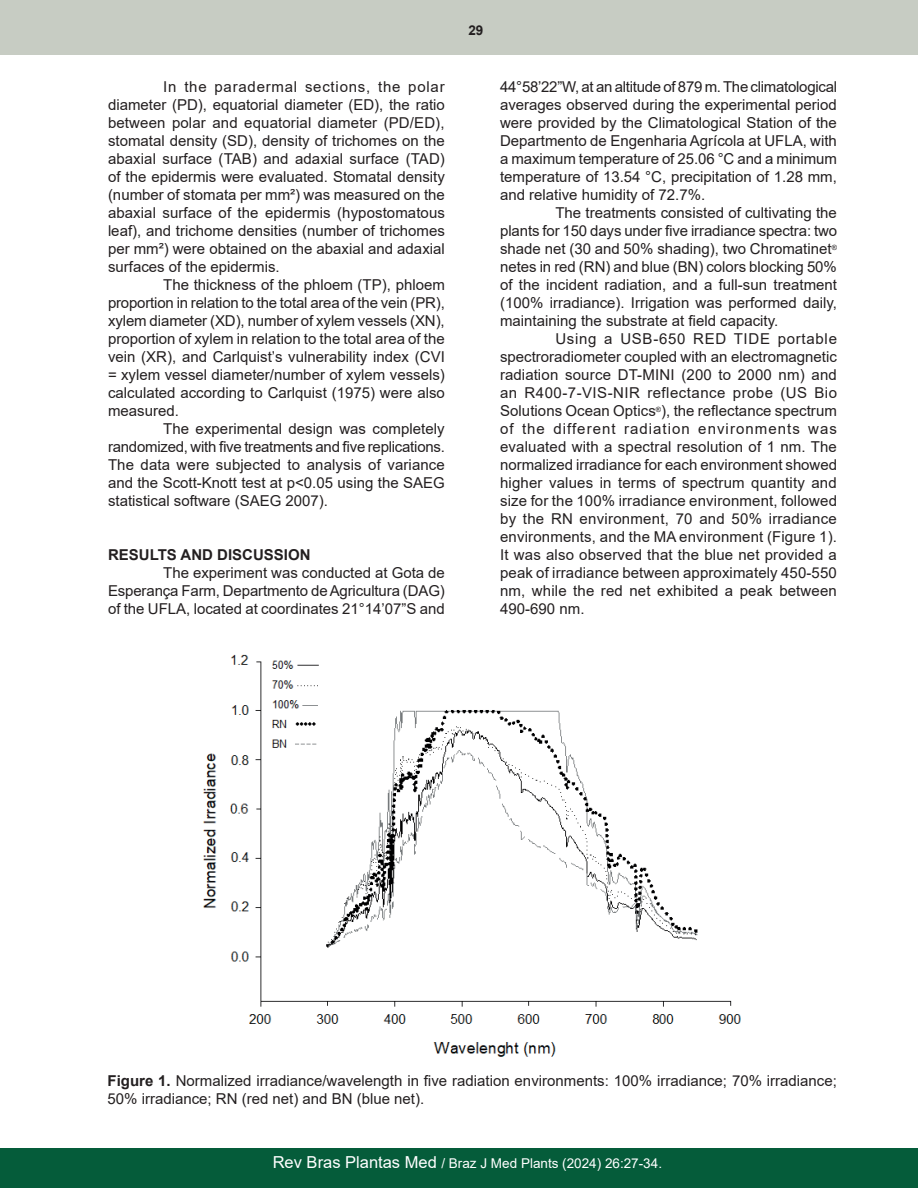
<style>
.page{position:relative;width:918px;height:1188px;background:#fff}
.page>*{position:absolute;margin:0;border:0;box-sizing:border-box;transform-origin:0 0}
.a-texto{font:15px/18px "Arial";color:#231f20;text-align:justify}
.a-texto-2{font:700 15px "Arial";color:#231f20}
.t1{font:13.5px "Arial";color:#fff}
.t2{font:700 13.5px "Arial";color:#231f20}
.s1{font-weight:700}
.s2{font-size:16.5px}
</style>
<div class="page">
<div style="left:0;top:0;width:918px;height:55px;background:#c7ccc3"></div>
<div style="left:0;top:1148px;width:918px;height:40px;background:#055c3a"></div>
<img style="left:203px;top:654px;width:537px;height:403px">
<p class="a-texto" style="left:108px;top:78px;width:338px;text-indent:55px">In the paradermal sections, the polar diameter (PD), equatorial diameter (ED), the ratio between polar and equatorial diameter (PD/ED), stomatal density (SD), density of trichomes on the abaxial surface (TAB) and adaxial surface (TAD) of the epidermis were evaluated. Stomatal density (number of stomata per mm²) was measured on the abaxial surface of the epidermis (hypostomatous leaf), and trichome densities (number of trichomes per mm²) were obtained on the abaxial and adaxial surfaces of the epidermis.</p>
<p class="a-texto" style="left:108px;top:276px;width:338px;text-indent:55px">The thickness of the phloem (TP), phloem proportion in relation to the total area of the vein (PR), xylem diameter (XD), number of xylem vessels (XN), proportion of xylem in relation to the total area of the vein (XR), and Carlquist’s vulnerability index (CVI = xylem vessel diameter/number of xylem vessels) calculated according to Carlquist (1975) were also measured.</p>
<p class="a-texto" style="left:108px;top:420px;width:338px;text-indent:55px">The experimental design was completely randomized, with five treatments and five replications.<br>The data were subjected to analysis of variance and the Scott-Knott test at p&lt;0.05 using the SAEG statistical software (SAEG 2007).</p>
<p class="a-texto-2" style="left:108px;top:544px;width:204px">RESULTS AND DISCUSSION</p>
<p class="a-texto" style="left:108px;top:564px;width:338px;text-indent:55px">The experiment was conducted at Gota de Esperança Farm, Departmento de Agricultura (DAG) of the UFLA, located at coordinates 21°14’07”S and</p>
<p class="t2" style="left:468px;top:20px;width:17px">29</p>
<p class="a-texto" style="left:500px;top:78px;width:338px">44°58’22”W, at an altitude of 879 m. The climatological averages observed during the experimental period were provided by the Climatological Station of the Departmento de Engenharia Agrícola at UFLA, with a maximum temperature of 25.06 °C and a minimum temperature of 13.54 °C, precipitation of 1.28 mm, and relative humidity of 72.7%.</p>
<p class="a-texto" style="left:500px;top:204px;width:339px;text-indent:55px">The treatments consisted of cultivating the plants for 150 days under five irradiance spectra: two shade net (30 and 50% shading), two Chromatinet<sup>® </sup>netes in red (RN) and blue (BN) colors blocking 50% of the incident radiation, and a full-sun treatment (100% irradiance). Irrigation was performed daily, maintaining the substrate at field capacity.</p>
<p class="a-texto" style="left:500px;top:330px;width:338px;text-indent:55px">Using a USB-650 RED TIDE portable spectroradiometer coupled with an electromagnetic radiation source DT-MINI (200 to 2000 nm) and an R400-7-VIS-NIR reflectance probe (US Bio Solutions Ocean Optics<sup>®</sup>), the reflectance spectrum of the different radiation environments was evaluated with a spectral resolution of 1 nm. The normalized irradiance for each environment showed higher values in terms of spectrum quantity and size for the 100% irradiance environment, followed by the RN environment, 70 and 50% irradiance environments, and the MA environment (Figure 1).<br>It was also observed that the blue net provided a peak of irradiance between approximately 450-550 nm, while the red net exhibited a peak between 490-690 nm.</p>
<p class="a-texto" style="left:108px;top:1071px;width:731px"><span class="s1">Figure 1.</span> Normalized irradiance/wavelength in five radiation environments: 100% irradiance; 70% irradiance;<br>50% irradiance; RN (red net) and BN (blue net).</p>
<p class="t1" style="left:273px;top:1154px;width:391px"><span class="s2">Rev Bras Plantas Med</span> / Braz J Med Plants (2024) 26:27-34.</p>
</div>
